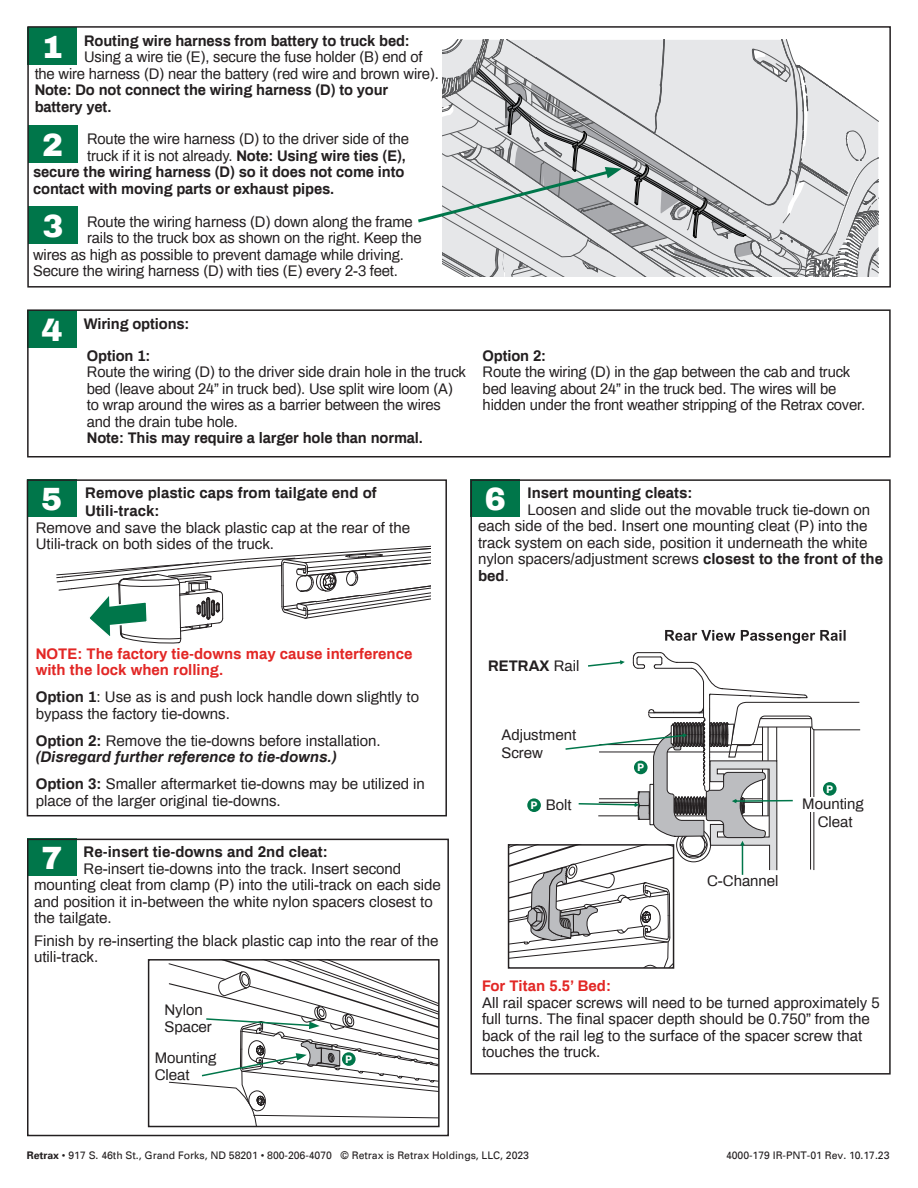
<style>
.page{position:relative;width:918px;height:1188px;background:#fff}
.page>*{position:absolute;margin:0;border:0;box-sizing:border-box;transform-origin:0 0}
.t1{font:900 31.5px "Archivo";color:#fff}
.t2{font:18px "Myriad Pro";color:#231f20}
.t3{font:16.5px "Archivo";color:#231f20}
.t4{font:15px/16.5px "Archivo";color:#231f20}
.t5{font:700 15px/18px "Archivo";letter-spacing:-.01em;color:#231f20}
.t6{font:italic 700 15px/16.5px "Archivo";color:#231f20}
.t7{font:700 15px/16.5px "Archivo";color:#e22725}
.t8{font:10.5px "Univers";letter-spacing:-.005em;color:#231f20}
.t9{font:900 10.5px "Roboto";color:#fff}
.s1{font-weight:900;font-size:31.5px;color:#fff}
.s2{font-weight:700}
.s3{font-style:normal}
.s4{font-weight:400;font-style:normal}
.s5{font-weight:400}
</style>
<div class="page">
<div style="left:470px;top:480px;width:50px;height:37px;background:#00764a"></div>
<svg style="left:665px;top:630px;width:181px;height:14px"></svg>
<svg style="left:510px;top:652px;width:351px;height:316px"></svg>
<div style="left:508px;top:844px;width:166px;height:125px;border:1px solid #231f20"></div>
<div style="left:809px;top:797px;width:7px;height:15px;background:#fff"></div>
<div style="left:148px;top:959px;width:292px;height:168px;border:2px solid #231f20"></div>
<div style="left:27px;top:839px;width:50px;height:37px;background:#00764a"></div>
<div style="left:470px;top:479px;width:421px;height:596px;border:2px solid #231f20"></div>
<div style="left:27px;top:839px;width:422px;height:297px;border:2px solid #231f20"></div>
<svg style="left:168px;top:960px;width:271px;height:167px"></svg>
<div style="left:527px;top:798px;width:14px;height:14px;background:#00764a;border-radius:50%"></div>
<div style="left:823px;top:782px;width:14px;height:14px;background:#00764a;border-radius:50%"></div>
<div style="left:634px;top:761px;width:14px;height:13px;background:#00764a;border-radius:50%"></div>
<div style="left:342px;top:1052px;width:14px;height:14px;background:#00764a;border-radius:50%"></div>
<svg style="left:418px;top:39px;width:461px;height:238px;background:#d2d3d5"></svg>
<div style="left:27px;top:310px;width:50px;height:37px;background:#00764a"></div>
<div style="left:27px;top:309px;width:864px;height:149px;border:2px solid #231f20"></div>
<div style="left:27px;top:27px;width:50px;height:37px;background:#00764a"></div>
<div style="left:28px;top:125px;width:49px;height:37px;background:#00764a"></div>
<div style="left:28px;top:206px;width:50px;height:37px;background:#00764a"></div>
<div style="left:27px;top:26px;width:864px;height:262px;border:2px solid #231f20"></div>
<div style="left:27px;top:480px;width:49px;height:37px;background:#00764a"></div>
<div style="left:27px;top:479px;width:420px;height:337px;border:2px solid #231f20"></div>
<svg style="left:56px;top:545px;width:375px;height:99px"></svg>
<p class="t5" style="left:42px;top:31px;width:370px"><span class="s1">1</span> Routing wire harness from battery to truck bed:</p>
<p class="t4" style="left:84px;top:48px;width:340px">Using a wire tie (E), secure the fuse holder (B) end of</p>
<p class="t4" style="left:35px;top:64px;width:406px">the wire harness (D) near the battery (red wire and brown wire).</p>
<p class="t5" style="left:35px;top:81px;width:355px;line-height:16.5px">Note: Do not connect the wiring harness (D) to your battery yet.</p>
<h1 class="t1" style="left:42px;top:126px;width:23px">2</h1>
<p class="t4" style="left:87px;top:130px;width:323px">Route the wire harness (D) to the driver side of the</p>
<p class="t4" style="left:87px;top:146px;width:320px">truck if it is not already. <span class="s2">Note: Using wire ties (E),</span></p>
<p class="t5" style="left:33px;top:162px;width:373px">secure the wiring harness (D) so it does not come into</p>
<p class="t5" style="left:33px;top:179px;width:302px">contact with moving parts or exhaust pipes.</p>
<p class="t4" style="left:87px;top:213px;width:327px">Route the wiring harness (D) down along the frame</p>
<p class="t4" style="left:87px;top:229px;width:336px">rails to the truck box as shown on the right. Keep the</p>
<p class="t4" style="left:33px;top:246px;width:372px">wires as high as possible to prevent damage while driving.</p>
<p class="t4" style="left:33px;top:262px;width:366px">Secure the wiring harness (D) with ties (E) every 2-3 feet.</p>
<h1 class="t1" style="left:43px;top:207px;width:23px">3</h1>
<p class="t5" style="left:42px;top:314px;width:149px"><span class="s1">4</span> Wiring options:</p>
<p class="t5" style="left:87px;top:346px;width:65px">Option 1:</p>
<p class="t4" style="left:87px;top:363px;width:380px">Route the wiring (D) to the driver side drain hole in the truck bed (leave about 24” in truck bed). Use split wire loom (A) to wrap around the wires as a barrier between the wires and the drain tube hole.</p>
<p class="t5" style="left:87px;top:428px;width:338px">Note: This may require a larger hole than normal.</p>
<p class="t5" style="left:483px;top:346px;width:65px">Option 2:</p>
<p class="t4" style="left:483px;top:363px;width:384px">Route the wiring (D) in the gap between the cab and truck bed leaving about 24” in the truck bed. The wires will be hidden under the front weather stripping of the Retrax cover.</p>
<p class="t5" style="left:85px;top:484px;width:293px">Remove plastic caps from tailgate end of<br>Utili-track:</p>
<p class="t4" style="left:36px;top:519px;width:376px">Remove and save the black plastic cap at the rear of the<br>Utili-track on both sides of the truck.</p>
<h1 class="t1" style="left:41px;top:480px;width:23px">5</h1>
<p class="t5" style="left:528px;top:484px;width:167px">Insert mounting cleats:</p>
<p class="t4" style="left:478px;top:501px;width:407px;text-indent:50px">Loosen and slide out the movable truck tie-down on each side of the bed. Insert one mounting cleat (P) into the track system on each side, position it underneath the white nylon spacers/adjustment screws <span class="s2">closest to the front of the bed</span>.</p>
<h1 class="t1" style="left:485px;top:480px;width:23px">6</h1>
<p class="t2" style="left:578px;top:497px;width:153px">Page 10 Bottom Left</p>
<p class="t7" style="left:36px;top:645px;width:378px">NOTE: The factory tie-downs may cause interference with the lock when rolling.</p>
<p class="t4" style="left:36px;top:688px;width:385px"><span class="s2">Option 1</span>: Use as is and push lock handle down slightly to bypass the factory tie-downs.</p>
<p class="t6" style="left:36px;top:732px;width:347px"><span class="s3">Option 2:</span> <span class="s4">Remove the tie-downs before installation. </span>(Disregard further reference to tie-downs.)</p>
<p class="t4" style="left:36px;top:775px;width:391px"><span class="s2">Option 3:</span> Smaller aftermarket tie-downs may be utilized in place of the larger original tie-downs.</p>
<p class="t5" style="left:41px;top:843px;width:288px"><span class="s1">7</span> Re-insert tie-downs and 2nd cleat:</p>
<p class="t4" style="left:84px;top:860px;width:319px">Re-insert tie-downs into the track. Insert second</p>
<p class="t4" style="left:34px;top:876px;width:408px">mounting cleat from clamp (P) into the utili-track on each side</p>
<p class="t4" style="left:34px;top:893px;width:400px">and position it in-between the white nylon spacers closest to</p>
<p class="t4" style="left:34px;top:909px;width:79px">the tailgate.</p>
<p class="t4" style="left:34px;top:932px;width:406px">Finish by re-inserting the black plastic cap into the rear of the utili-track.</p>
<p class="t4" style="left:164px;top:1001px;width:49px">Nylon<br>Spacer</p>
<p class="t4" style="left:155px;top:1049px;width:63px">Mounting<br>Cleat</p>
<p class="t9" style="left:345px;top:1052px;width:8px">P</p>
<p class="t5" style="left:488px;top:656px;width:93px">RETRAX <span class="s5">Rail</span></p>
<p class="t4" style="left:501px;top:725px;width:76px;line-height:18px">Adjustment<br>Screw</p>
<p class="t9" style="left:531px;top:798px;width:8px">P</p>
<p class="t4" style="left:546px;top:796px;width:27px">Bolt</p>
<p class="t9" style="left:637px;top:760px;width:8px">P</p>
<p class="t4" style="left:707px;top:871px;width:73px">C-Channel</p>
<p class="t9" style="left:826px;top:782px;width:8px">P</p>
<p class="t4" style="left:802px;top:794px;width:63px;line-height:18px;text-align:center">Mounting<br>Cleat</p>
<p class="t7" style="left:482px;top:977px;width:131px">For Titan 5.5’ Bed:</p>
<p class="t4" style="left:482px;top:994px;width:399px">All rail spacer screws will need to be turned approximately 5 full turns. The final spacer depth should be 0.750” from the back of the rail leg to the surface of the spacer screw that touches the truck.</p>
<p class="t5" style="left:586px;top:1010px;width:93px">RETRAX <span class="s5">Rail</span></p>
<p class="t8" style="left:27px;top:1150px;width:504px"><span class="s2">Retrax</span> • 917 S. 46th St., Grand Forks, ND 58201 • 800-206-4070 © Retrax is Retrax Holdings, LLC, 2023</p>
<p class="t8" style="left:726px;top:1151px;width:165px">4000-179 IR-PNT-01 Rev. 10.17.23</p>
<p class="t3" style="left:56px;top:1149px;width:68px">Protector</p>
<p class="t4" style="left:786px;top:1151px;width:123px">Passenger Corner</p>
</div>
